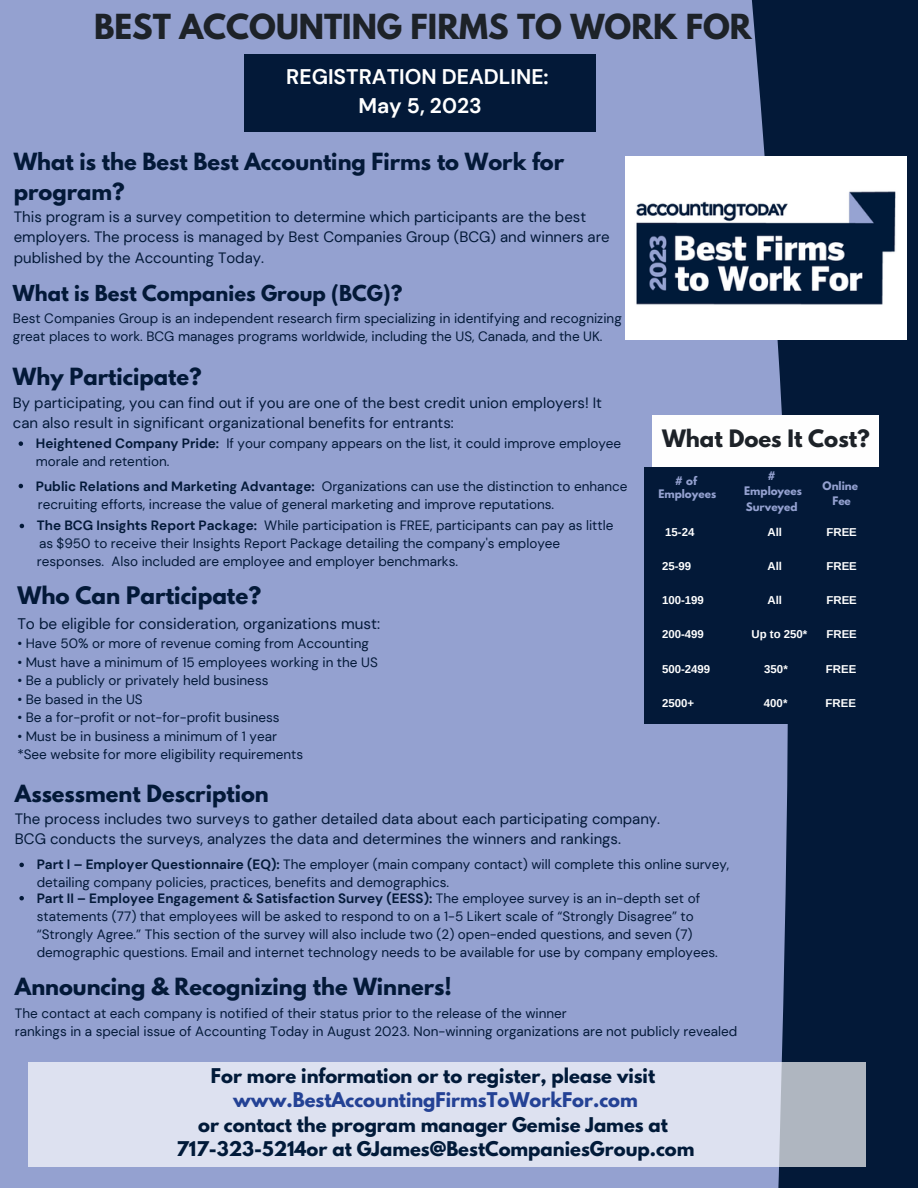
<style>
.page{position:relative;width:918px;height:1188px;background:#031938}
.page>*{position:absolute;margin:0;border:0;box-sizing:border-box;transform-origin:0 0}
.t1{font:700 30.6px "League Spartan";color:#1d2228}
.t2{font:700 21.45px "League Spartan";color:#031938}
.t3{font:700 21.3px "League Spartan";color:#1d2228}
.t4{font:700 21.15px/29.2px "DM Sans";color:#fff;text-align:center}
.t5{font:700 21px/29.2px "League Spartan";color:#031938}
.t6{font:700 19.5px "League Spartan";color:#031938}
.t7{font:700 18px/24.5px "League Spartan";color:#011a39;text-align:center}
.t8{font:700 18px "League Spartan";color:#244295}
.t9{font:15.3px "DM Sans";color:#031938}
.t10{font:15px/20.2px "DM Sans";color:#031938}
.t11{font:13.5px/18px "DM Sans";color:#031938}
.t12{font:700 11.4px "Arimo";color:#fefefe}
.t13{font:700 10.35px/15.5px "League Spartan";color:#94a1d0;text-align:center}
.s1{font-weight:700}
</style>
<div class="page">
<div style="left:0;top:0;width:788px;height:1188px;background:#94a1d0"></div>
<svg style="left:28px;top:1062px;width:838px;height:105px;background:#d8dceb"></svg>
<div style="left:653px;top:415px;width:226px;height:57px;background:#fefefe"></div>
<div style="left:644px;top:467px;width:263px;height:256px;background:#031938"></div>
<div style="left:245px;top:54px;width:351px;height:77px;background:#031938"></div>
<img style="left:625px;top:156px;width:281px;height:184px">
<svg style="left:19px;top:863px;width:5px;height:4px"></svg>
<svg style="left:19px;top:896px;width:5px;height:4px"></svg>
<svg style="left:19px;top:441px;width:4px;height:5px"></svg>
<svg style="left:19px;top:484px;width:4px;height:4px"></svg>
<svg style="left:20px;top:524px;width:4px;height:4px"></svg>
<h1 class="t1" style="left:94px;top:12px;width:659px">BEST ACCOUNTING FIRMS TO WORK FOR</h1>
<h3 class="t4" style="left:286px;top:62px;width:264px">REGISTRATION DEADLINE:<br>May 5, 2023</h3>
<h3 class="t5" style="left:14px;top:150px;width:552px">What is the Best Best Accounting Firms to Work for program?</h3>
<p class="t10" style="left:14px;top:207px;width:597px">This program is a survey competition to determine which participants are the best employers. The process is managed by Best Companies Group (BCG) and winners are published by the Accounting Today.</p>
<h3 class="t6" style="left:13px;top:283px;width:391px">What is Best Companies Group (BCG)?</h3>
<p class="t11" style="left:13px;top:310px;width:610px">Best Companies Group is an independent research firm specializing in identifying and recognizing great places to work. BCG manages programs worldwide, including the US, Canada, and the UK.</p>
<h3 class="t5" style="left:13px;top:365px;width:190px">Why Participate?</h3>
<p class="t10" style="left:13px;top:392px;width:591px">By participating, you can find out if you are one of the best credit union employers! It can also result in significant organizational benefits for entrants:</p>
<p class="t11" style="left:36px;top:435px;width:587px"><span class="s1">Heightened Company Pride:</span> If your company appears on the list, it could improve employee morale and retention.</p>
<p class="t11" style="left:36px;top:477px;width:593px"><span class="s1">Public Relations and Marketing Advantage:</span> Organizations can use the distinction to enhance recruiting efforts, increase the value of general marketing and improve reputations.</p>
<p class="t11" style="left:37px;top:517px;width:578px"><span class="s1">The BCG Insights Report Package:</span> While participation is FREE, participants can pay as little as $950 to receive their Insights Report Package detailing the company's employee responses. Also included are employee and employer benchmarks.</p>
<h2 class="t2" style="left:17px;top:585px;width:245px">Who Can Participate?</h2>
<p class="t9" style="left:17px;top:614px;width:364px">To be eligible for consideration, organizations must:</p>
<p class="t11" style="left:17px;top:635px;width:353px">• Have 50% or more of revenue coming from Accounting</p>
<p class="t11" style="left:17px;top:653px;width:362px">• Must have a minimum of 15 employees working in the US</p>
<p class="t11" style="left:17px;top:672px;width:253px">• Be a publicly or privately held business</p>
<p class="t11" style="left:17px;top:690px;width:127px">• Be based in the US</p>
<p class="t11" style="left:17px;top:709px;width:264px">• Be a for-profit or not-for-profit business</p>
<p class="t11" style="left:17px;top:727px;width:287px;line-height:18.5px">• Must be in business a minimum of 1 year *See website for more eligibility requirements</p>
<h3 class="t3" style="left:662px;top:428px;width:209px">What Does It Cost?</h3>
<p class="t13" style="left:744px;top:469px;width:59px">#<br>Employees<br>Surveyed</p>
<p class="t13" style="left:658px;top:475px;width:59px;line-height:14px"># of<br>Employees</p>
<p class="t13" style="left:823px;top:479px;width:37px">Online<br>Fee</p>
<p class="t12" style="left:665px;top:525px;width:31px">15-24</p>
<p class="t12" style="left:767px;top:525px;width:16px">All</p>
<p class="t12" style="left:826px;top:525px;width:32px">FREE</p>
<p class="t12" style="left:662px;top:560px;width:31px">25-99</p>
<p class="t12" style="left:767px;top:560px;width:16px">All</p>
<p class="t12" style="left:826px;top:560px;width:32px">FREE</p>
<p class="t12" style="left:662px;top:594px;width:43px">100-199</p>
<p class="t12" style="left:767px;top:594px;width:16px">All</p>
<p class="t12" style="left:826px;top:594px;width:32px">FREE</p>
<p class="t12" style="left:662px;top:628px;width:43px">200-499</p>
<p class="t12" style="left:752px;top:628px;width:57px">Up to 250*</p>
<p class="t12" style="left:826px;top:628px;width:32px">FREE</p>
<p class="t12" style="left:662px;top:662px;width:50px">500-2499</p>
<p class="t12" style="left:764px;top:662px;width:25px">350*</p>
<p class="t12" style="left:826px;top:662px;width:32px">FREE</p>
<p class="t12" style="left:662px;top:697px;width:34px">2500+</p>
<p class="t12" style="left:764px;top:697px;width:25px">400*</p>
<p class="t12" style="left:826px;top:697px;width:32px">FREE</p>
<h3 class="t5" style="left:15px;top:781px;width:255px">Assessment Description</h3>
<p class="t10" style="left:15px;top:809px;width:647px">The process includes two surveys to gather detailed data about each participating company.<br>BCG conducts the surveys, analyzes the data and determines the winners and rankings.</p>
<p class="t11" style="left:37px;top:856px;width:694px"><span class="s1">Part I – Employer Questionnaire (EQ):</span> The employer (main company contact) will complete this online survey, detailing company policies, practices, benefits and demographics.</p>
<p class="t11" style="left:37px;top:889px;width:683px"><span class="s1">Part II – Employee Engagement &amp; Satisfaction Survey (EESS):</span> The employee survey is an in-depth set of statements (77) that employees will be asked to respond to on a 1-5 Likert scale of “Strongly Disagree” to “Strongly Agree.” This section of the survey will also include two (2) open-ended questions, and seven (7) demographic questions. Email and internet technology needs to be available for use by company employees.</p>
<h3 class="t5" style="left:15px;top:975px;width:438px">Announcing &amp; Recognizing the Winners!</h3>
<p class="t11" style="left:15px;top:1004px;width:724px">The contact at each company is notified of their status prior to the release of the winner<br>rankings in a special issue of Accounting Today in August 2023. Non-winning organizations are not publicly revealed</p>
<h3 class="t7" style="left:211px;top:1065px;width:446px">For more information or to register, please visit</h3>
<h3 class="t8" style="left:233px;top:1091px;width:406px">www.BestAccountingFirmsToWorkFor.com</h3>
<h3 class="t7" style="left:177px;top:1114px;width:519px">or contact the program manager Gemise James at<br>717-323-5214or at GJames@BestCompaniesGroup.com</h3>
</div>
